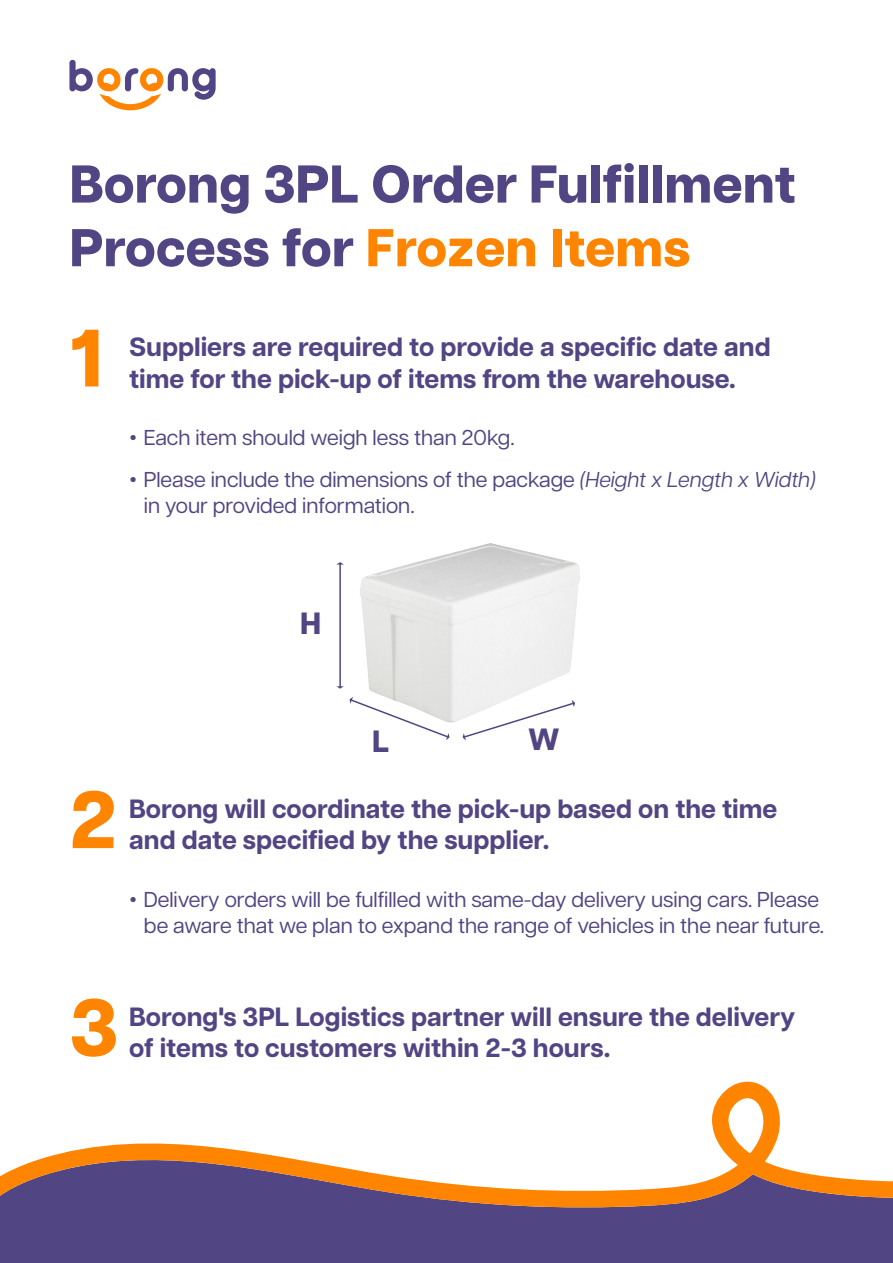
<style>
.page{position:relative;width:893px;height:1263px;background:#fff}
.page>*{position:absolute;margin:0;border:0;box-sizing:border-box;transform-origin:0 0}
.t1{font:800 81px "Articulat CF";color:#ff8500}
.t2{font:800 53.1px/63.8px "Articulat CF";color:#524583}
.t3{font:800 30.75px "Articulat CF";color:#524583}
.t4{font:700 26.4px/31.7px "Articulat CF";color:#524583}
.t5{font:21.45px/25.8px "Articulat CF";color:#524583}
.s1{color:#ff8500}
.s2{font-weight:800;font-style:italic;font-size:28.35px}
.s3{font-style:italic}
</style>
<div class="page">
<div style="left:0;top:1244px;width:893px;height:19px;background:#524583"></div>
<svg style="left:0;top:1081px;width:893px;height:163px"></svg>
<hr style="left:339px;top:564px;width:2px;height:123px;background:#524583">
<svg style="left:336px;top:686px;width:8px;height:3px"></svg>
<img style="left:349px;top:543px;width:231px;height:198px">
<svg style="left:69px;top:60px;width:147px;height:50px"></svg>
<h2 class="t2" style="left:69px;top:151px;width:727px">Borong 3PL Order Fulfillment<br>Process for <span class="s1">Frozen Items</span></h2>
<h1 class="t1" style="left:69px;top:298px;width:36px">1</h1>
<p class="t4" style="left:129px;top:330px;width:643px">Suppliers are required to provide a specific date and time for the pick-up of items from the warehouse.</p>
<p class="t5" style="left:129px;top:424px;width:387px"><span class="s2">•</span> Each item should weigh less than 20kg.</p>
<p class="t5" style="left:144px;top:465px;width:673px;text-indent:-15px"><span class="s2">•</span> Please include the dimensions of the package <span class="s3">(Height x Length x Width) </span>in your provided information.</p>
<h3 class="t3" style="left:300px;top:600px;width:23px">H</h3>
<h1 class="t1" style="left:69px;top:759px;width:49px">2</h1>
<h3 class="t3" style="left:372px;top:718px;width:19px">L</h3>
<h3 class="t3" style="left:528px;top:716px;width:33px">W</h3>
<p class="t4" style="left:129px;top:792px;width:650px">Borong will coordinate the pick-up based on the time</p>
<p class="t4" style="left:129px;top:823px;width:422px">and date specified by the supplier.</p>
<p class="t5" style="left:129px;top:885px;width:697px;text-align:right"><span class="s2">•</span> Delivery orders will be fulfilled with same-day delivery using cars. Please be aware that we plan to expand the range of vehicles in the near future.</p>
<h1 class="t1" style="left:69px;top:967px;width:50px">3</h1>
<p class="t4" style="left:129px;top:1000px;width:668px">Borong's 3PL Logistics partner will ensure the delivery</p>
<p class="t4" style="left:129px;top:1031px;width:483px">of items to customers within 2-3 hours.</p>
</div>
